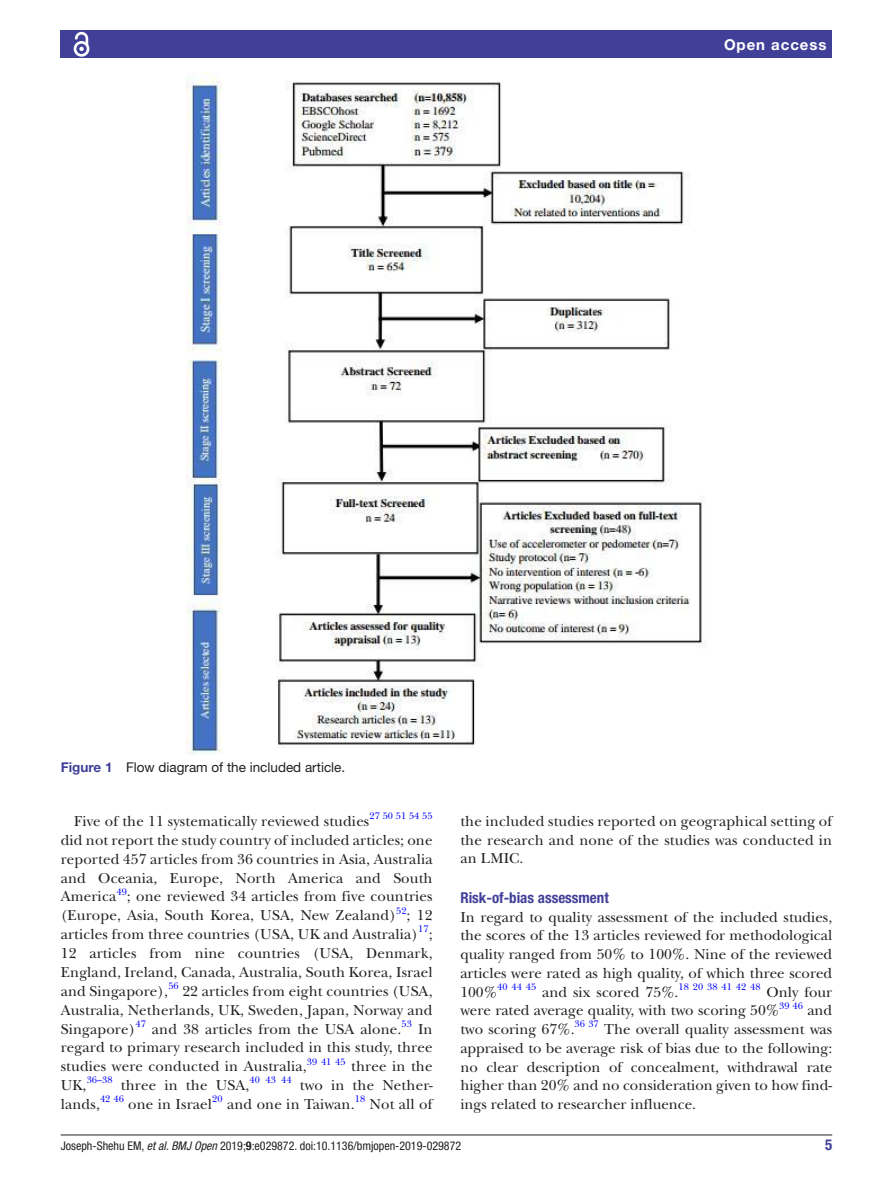
<style>
.page{position:relative;width:893px;height:1191px;background:#fff}
.page>*{position:absolute;margin:0;border:0;box-sizing:border-box;transform-origin:0 0}
.t1{font:15px/18.9px "New Baskerville";letter-spacing:.01em;color:#231f20;text-align:justify}
.t2{font:700 condensed 15px "Helvetica Neue LT Std";color:#414099}
.t3{font:700 15px "Helvetica Neue LT Std";letter-spacing:.065em;color:#fff}
.t4{font:13.5px "Helvetica Neue LT Std";color:#231f20}
.t5{font:condensed 12px "Helvetica Neue LT Std";color:#231f20}
.t6{font:9.9px "New Baskerville";letter-spacing:.01em;color:#00f}
.s1{font-weight:700;color:#414099}
.s2{font-size:15px;color:#231f20}
.s3{font-style:italic}
.s4{font-weight:700}
</style>
<div class="page">
<hr style="left:61px;top:1134px;width:771px;height:1px;background:#231f20">
<div style="left:61px;top:31px;width:771px;height:27px;background:#414099"></div>
<svg style="left:73px;top:31px;width:17px;height:26px"></svg>
<img style="left:186px;top:73px;width:518px;height:682px">
<p class="t3" style="left:724px;top:35px;width:104px">Open access</p>
<p class="t4" style="left:61px;top:759px;width:286px"><span class="s1">Figure 1</span> Flow diagram of the included article.</p>
<p class="t1" style="left:74px;top:811px;width:297px">Five of the 11 systematically reviewed studies</p>
<p class="t6" style="left:369px;top:810px;width:65px">27 50 51 54 55</p>
<p class="t1" style="left:61px;top:830px;width:373px">did not report the study country of included articles; one reported 457 articles from 36 countries in Asia, Australia and Oceania, Europe, North America and South America</p>
<p class="t6" style="left:116px;top:885px;width:12px">49</p>
<p class="t1" style="left:61px;top:887px;width:373px;text-indent:66px">; one reviewed 34 articles from five countries (Europe, Asia, South Korea, USA, New Zealand)</p>
<p class="t6" style="left:396px;top:904px;width:12px">52</p>
<p class="t1" style="left:61px;top:906px;width:373px;text-indent:346px">; 12 articles from three countries (USA, UK and Australia)</p>
<p class="t6" style="left:418px;top:923px;width:12px">17</p>
<p class="t1" style="left:61px;top:925px;width:373px;text-indent:368px">; 12 articles from nine countries (USA, Denmark, England, Ireland, Canada, Australia, South Korea, Israel and Singapore),</p>
<p class="t6" style="left:168px;top:980px;width:12px">56</p>
<p class="t1" style="left:61px;top:981px;width:373px;text-indent:122px">22 articles from eight countries (USA, Australia, Netherlands, UK, Sweden, Japan, Norway and Singapore)<sup>47</sup> and 38 articles from the USA alone.</p>
<p class="t6" style="left:402px;top:1017px;width:12px">53</p>
<p class="t1" style="left:61px;top:1019px;width:373px;text-indent:357px">In regard to primary research included in this study, three studies were conducted in Australia,</p>
<p class="t6" style="left:307px;top:1055px;width:40px">39 41 45</p>
<p class="t1" style="left:351px;top:1057px;width:83px">three in the</p>
<p class="t6" style="left:87px;top:1074px;width:28px">36–38</p>
<p class="t1" style="left:121px;top:1076px;width:130px">three in the USA,</p>
<p class="t6" style="left:250px;top:1074px;width:44px">40 43 44</p>
<p class="t1" style="left:300px;top:1076px;width:134px">two in the Nether-</p>
<p class="t1" style="left:61px;top:1094px;width:41px">lands,</p>
<p class="t6" style="left:100px;top:1093px;width:25px">42 46</p>
<p class="t1" style="left:128px;top:1094px;width:85px">one in Israel</p>
<p class="t6" style="left:212px;top:1093px;width:12px">20</p>
<p class="t1" style="left:227px;top:1094px;width:129px">and one in Taiwan.</p>
<p class="t6" style="left:355px;top:1093px;width:12px">18</p>
<p class="t1" style="left:370px;top:1094px;width:64px">Not all of</p>
<p class="t1" style="left:61px;top:1076px;width:27px">UK,</p>
<p class="t1" style="left:460px;top:811px;width:373px">the included studies reported on geographical setting of the research and none of the studies was conducted in an LMIC.</p>
<p class="t2" style="left:460px;top:888px;width:150px">Risk-of-bias assessment</p>
<p class="t1" style="left:460px;top:907px;width:373px">In regard to quality assessment of the included studies, the scores of the 13 articles reviewed for methodological quality ranged from 50% to 100%. Nine of the reviewed articles were rated as high quality, of which three scored</p>
<p class="t6" style="left:460px;top:981px;width:77px"><span class="s2">100%</span>40 44 45</p>
<p class="t1" style="left:542px;top:982px;width:138px">and six scored 75%.</p>
<p class="t6" style="left:678px;top:981px;width:83px">18 20 38 41 42 48</p>
<p class="t1" style="left:460px;top:982px;width:373px;text-indent:306px">Only four were rated average quality, with two scoring 50%</p>
<p class="t6" style="left:779px;top:999px;width:25px">39 46</p>
<p class="t1" style="left:460px;top:1001px;width:373px;text-indent:347px">and two scoring 67%.<sup>36</sup> <sup>37</sup> The overall quality assessment was appraised to be average risk of bias due to the following: no clear description of concealment, withdrawal rate higher than 20% and no consideration given to how find&shy;ings related to researcher influence.</p>
<p class="t5" style="left:61px;top:1138px;width:402px">Joseph-Shehu EM, <span class="s3">et al</span>. <span class="s3">BMJ Open</span> 2019;<span class="s4">9</span>:e029872. doi:10.1136/bmjopen-2019-029872</p>
<p class="t2" style="left:825px;top:1135px;width:9px">5</p>
</div>
